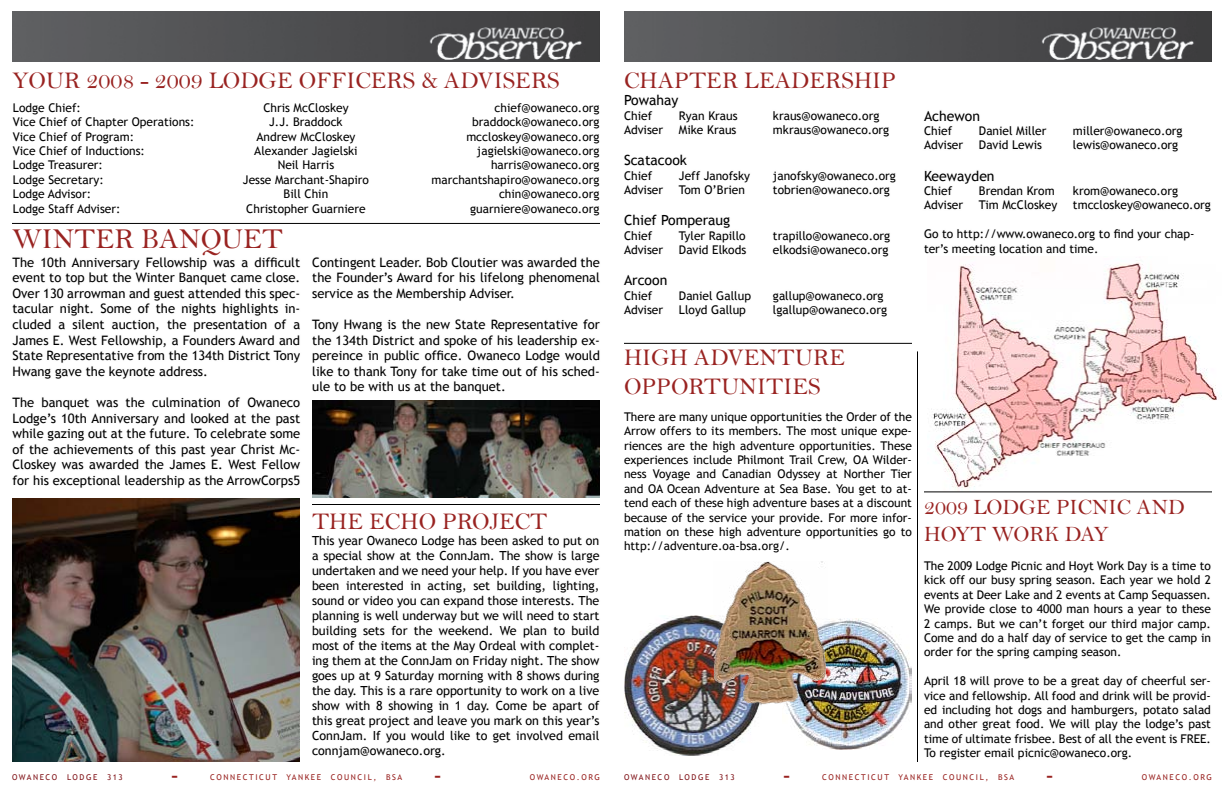
<style>
.page{position:relative;width:1224px;height:792px;background:#fff}
.page>*{position:absolute;margin:0;border:0;box-sizing:border-box;transform-origin:0 0}
.t1{font:29px "Bell";color:#992321}
.t2{font:25px "Trebuchet MS";color:#992321}
.t3{font:24px "Bell";color:#992321}
.t4{font:22px "Bell";color:#992321}
.t5{font:14px "Trebuchet MS";color:#000}
.t6{font:13px/15.6px "Trebuchet MS";color:#000;text-align:justify}
.t7{font:12.5px/15px "Trebuchet MS";color:#000;text-align:justify}
.t8{font:12px/14.4px "Trebuchet MS";color:#000;text-align:justify}
.t9{font:8px "Trebuchet MS";letter-spacing:.2em;color:#992321}
.t10{font:8px "Trebuchet MS";letter-spacing:.2em;color:#82161b}
</style>
<div class="page">
<img style="left:12px;top:12px;width:588px;height:49px">
<img style="left:624px;top:12px;width:588px;height:49px">
<hr style="left:12px;top:223px;width:588px;height:1px;background:#000">
<hr style="left:624px;top:343px;width:288px;height:1px;background:#000">
<hr style="left:917px;top:351px;width:1px;height:411px;background:#000">
<img style="left:786px;top:618px;width:126px;height:132px">
<img style="left:624px;top:615px;width:138px;height:141px">
<img style="left:713px;top:561px;width:114px;height:143px">
<hr style="left:312px;top:504px;width:288px;height:1px;background:#000">
<img style="left:12px;top:498px;width:288px;height:264px">
<img style="left:312px;top:400px;width:288px;height:97px">
<img style="left:931px;top:262px;width:286px;height:226px">
<hr style="left:924px;top:491px;width:288px;height:1px;background:#000">
<h3 class="t3" style="left:12px;top:66px;width:549px">YOUR 2008 - 2009 LODGE OFFICERS &amp; ADVISERS</h3>
<p class="t8" style="left:13px;top:101px;width:69px">Lodge Chief:</p>
<p class="t8" style="left:263px;top:101px;width:87px">Chris McCloskey</p>
<p class="t8" style="left:495px;top:101px;width:106px">chief@owaneco.org</p>
<p class="t8" style="left:13px;top:115px;width:183px">Vice Chief of Chapter Operations:</p>
<p class="t8" style="left:269px;top:115px;width:75px">J.J. Braddock</p>
<p class="t8" style="left:472px;top:115px;width:129px">braddock@owaneco.org</p>
<p class="t8" style="left:13px;top:129px;width:123px">Vice Chief of Program:</p>
<p class="t8" style="left:256px;top:129px;width:101px">Andrew McCloskey</p>
<p class="t8" style="left:466px;top:129px;width:135px">mccloskey@owaneco.org</p>
<p class="t8" style="left:13px;top:144px;width:134px">Vice Chief of Inductions:</p>
<p class="t8" style="left:254px;top:144px;width:105px">Alexander Jagielski</p>
<p class="t8" style="left:477px;top:144px;width:124px">jagielski@owaneco.org</p>
<p class="t8" style="left:13px;top:158px;width:92px">Lodge Treasurer:</p>
<p class="t8" style="left:278px;top:158px;width:58px">Neil Harris</p>
<p class="t8" style="left:491px;top:158px;width:110px">harris@owaneco.org</p>
<p class="t8" style="left:13px;top:173px;width:92px">Lodge Secretary:</p>
<p class="t8" style="left:243px;top:173px;width:127px">Jesse Marchant-Shapiro</p>
<p class="t8" style="left:432px;top:173px;width:169px">marchantshapiro@owaneco.org</p>
<p class="t8" style="left:13px;top:187px;width:80px">Lodge Advisor:</p>
<p class="t8" style="left:284px;top:187px;width:46px">Bill Chin</p>
<p class="t8" style="left:499px;top:187px;width:102px">chin@owaneco.org</p>
<p class="t8" style="left:13px;top:201px;width:109px">Lodge Staff Adviser:</p>
<p class="t8" style="left:246px;top:201px;width:121px">Christopher Guarniere</p>
<p class="t8" style="left:470px;top:201px;width:131px">guarniere@owaneco.org</p>
<h1 class="t1" style="left:12px;top:222px;width:49px">WINTER</h1>
<h1 class="t1" style="left:141px;top:222px;width:40px">BANQUET</h1>
<p class="t6" style="left:12px;top:254px;width:289px">The 10th Anniversary Fellowship was a difficult event to top but the Winter Banquet came close.<br>Over 130 arrowman and guest attended this spec&shy;tacular night. Some of the nights highlights in&shy;cluded a silent auction, the presentation of a James E. West Fellowship, a Founders Award and State Representative from the 134th District Tony Hwang gave the keynote address.</p>
<p class="t6" style="left:12px;top:395px;width:289px">The banquet was the culmination of Owaneco Lodge’s 10th Anniversary and looked at the past while gazing out at the future. To celebrate some of the achievements of this past year Christ Mc-Closkey was awarded the James E. West Fellow for his exceptional leadership as the ArrowCorps5</p>
<p class="t6" style="left:312px;top:254px;width:289px">Contingent Leader. Bob Cloutier was awarded the the Founder’s Award for his lifelong phenomenal service as the Membership Adviser.</p>
<p class="t6" style="left:312px;top:317px;width:289px">Tony Hwang is the new State Representative for the 134th District and spoke of his leadership ex&shy;pereince in public office. Owaneco Lodge would like to thank Tony for take time out of his sched&shy;ule to be with us at the banquet.</p>
<h3 class="t3" style="left:312px;top:508px;width:18px">THE</h3>
<h3 class="t3" style="left:369px;top:508px;width:18px">ECHO</h3>
<h3 class="t3" style="left:442px;top:508px;width:16px">PROJECT</h3>
<p class="t7" style="left:312px;top:533px;width:289px">This year Owaneco Lodge has been asked to put on a special show at the ConnJam. The show is large undertaken and we need your help. If you have ever been interested in acting, set building, lighting, sound or video you can expand those interests. The planning is well underway but we will need to start building sets for the weekend. We plan to build most of the items at the May Ordeal with complet&shy;ing them at the ConnJam on Friday night. The show goes up at 9 Saturday morning with 8 shows during the day. This is a rare opportunity to work on a live show with 8 showing in 1 day. Come be apart of this great project and leave you mark on this year’s ConnJam. If you would like to get involved email connjam@owaneco.org.</p>
<h3 class="t3" style="left:624px;top:66px;width:274px">CHAPTER LEADERSHIP</h3>
<p class="t5" style="left:624px;top:92px;width:56px">Powahay</p>
<p class="t8" style="left:624px;top:108px;width:30px">Chief</p>
<p class="t8" style="left:679px;top:108px;width:60px">Ryan Kraus</p>
<p class="t8" style="left:773px;top:108px;width:108px">kraus@owaneco.org</p>
<p class="t8" style="left:624px;top:123px;width:41px">Adviser</p>
<p class="t8" style="left:679px;top:123px;width:59px">Mike Kraus</p>
<p class="t8" style="left:773px;top:123px;width:118px">mkraus@owaneco.org</p>
<p class="t5" style="left:624px;top:152px;width:64px">Scatacook</p>
<p class="t8" style="left:624px;top:168px;width:30px">Chief</p>
<p class="t8" style="left:679px;top:168px;width:73px">Jeff Janofsky</p>
<p class="t8" style="left:773px;top:168px;width:124px">janofsky@owaneco.org</p>
<p class="t8" style="left:624px;top:183px;width:41px">Adviser</p>
<p class="t8" style="left:679px;top:183px;width:67px">Tom O’Brien</p>
<p class="t8" style="left:773px;top:183px;width:118px">tobrien@owaneco.org</p>
<p class="t5" style="left:624px;top:212px;width:108px">Chief Pomperaug</p>
<p class="t8" style="left:624px;top:228px;width:30px">Chief</p>
<p class="t8" style="left:679px;top:228px;width:68px">Tyler Rapillo</p>
<p class="t8" style="left:773px;top:228px;width:119px">trapillo@owaneco.org</p>
<p class="t8" style="left:624px;top:243px;width:41px">Adviser</p>
<p class="t8" style="left:679px;top:243px;width:69px">David Elkods</p>
<p class="t8" style="left:773px;top:243px;width:117px">elkodsi@owaneco.org</p>
<p class="t5" style="left:624px;top:272px;width:45px">Arcoon</p>
<p class="t8" style="left:624px;top:288px;width:30px">Chief</p>
<p class="t8" style="left:679px;top:288px;width:74px">Daniel Gallup</p>
<p class="t8" style="left:773px;top:288px;width:112px">gallup@owaneco.org</p>
<p class="t8" style="left:624px;top:303px;width:41px">Adviser</p>
<p class="t8" style="left:679px;top:303px;width:68px">Lloyd Gallup</p>
<p class="t8" style="left:773px;top:303px;width:116px">lgallup@owaneco.org</p>
<p class="t5" style="left:924px;top:107px;width:58px">Achewon</p>
<p class="t8" style="left:924px;top:124px;width:30px">Chief</p>
<p class="t8" style="left:979px;top:124px;width:69px">Daniel Miller</p>
<p class="t8" style="left:1073px;top:124px;width:111px">miller@owaneco.org</p>
<p class="t8" style="left:924px;top:138px;width:41px">Adviser</p>
<p class="t8" style="left:979px;top:138px;width:65px">David Lewis</p>
<p class="t8" style="left:1073px;top:138px;width:107px">lewis@owaneco.org</p>
<p class="t5" style="left:924px;top:167px;width:72px">Keewayden</p>
<p class="t8" style="left:924px;top:184px;width:30px">Chief</p>
<p class="t8" style="left:979px;top:184px;width:77px">Brendan Krom</p>
<p class="t8" style="left:1073px;top:184px;width:107px">krom@owaneco.org</p>
<p class="t8" style="left:924px;top:198px;width:41px">Adviser</p>
<p class="t8" style="left:979px;top:198px;width:80px">Tim McCloskey</p>
<p class="t8" style="left:1073px;top:198px;width:139px">tmccloskey@owaneco.org</p>
<p class="t8" style="left:924px;top:227px;width:272px">Go to http://www.owaneco.org to find your chap&shy;ter’s meeting location and time.</p>
<h3 class="t3" style="left:624px;top:343px;width:34px">HIGH</h3>
<h3 class="t3" style="left:694px;top:343px;width:35px">ADVENTURE</h3>
<h3 class="t3" style="left:624px;top:372px;width:34px">OPPORTUNITIES</h3>
<p class="t8" style="left:624px;top:409px;width:289px">There are many unique opportunities the Order of the Arrow offers to its members. The most unique expe&shy;riences are the high adventure opportunities. These experiences include Philmont Trail Crew, OA Wilder&shy;ness Voyage and Canadian Odyssey at Norther Tier and OA Ocean Adventure at Sea Base. You get to at&shy;tend each of these high adventure bases at a discount because of the service your provide. For more infor&shy;mation on these high adventure opportunities go to http://adventure.oa-bsa.org/.</p>
<h3 class="t4" style="left:924px;top:494px;width:80px">2009 LODGE</h3>
<h3 class="t4" style="left:1056px;top:494px;width:14px">PICNIC</h3>
<h3 class="t4" style="left:1137px;top:494px;width:17px">AND</h3>
<h3 class="t4" style="left:924px;top:521px;width:17px">HOYT</h3>
<h3 class="t4" style="left:992px;top:521px;width:19px">WOR</h3>
<h3 class="t4" style="left:1044px;top:521px;width:37px">K DAY</h3>
<p class="t8" style="left:924px;top:559px;width:288px">The 2009 Lodge Picnic and Hoyt Work Day is a time to kick off our busy spring season. Each year we hold 2 events at Deer Lake and 2 events at Camp Sequassen.<br>We provide close to 4000 man hours a year to these 2 camps. But we can’t forget our third major camp.<br>Come and do a half day of service to get the camp in order for the spring camping season.</p>
<p class="t8" style="left:924px;top:674px;width:288px">April 18 will prove to be a great day of cheerful ser&shy;vice and fellowship. All food and drink will be provid&shy;ed including hot dogs and hamburgers, potato salad and other great food. We will play the lodge’s past time of ultimate frisbee. Best of all the event is FREE.<br>To register email picnic@owaneco.org.</p>
<p class="t10" style="left:12px;top:772px;width:112px">OWANECO LODGE 313</p>
<h2 class="t2" style="left:170px;top:761px;width:11px">-</h2>
<p class="t9" style="left:210px;top:772px;width:194px">CONNECTICUT YANKEE COUNCIL, BSA</p>
<h2 class="t2" style="left:433px;top:761px;width:11px">-</h2>
<p class="t9" style="left:530px;top:772px;width:72px">OWANECO.ORG</p>
<p class="t10" style="left:624px;top:772px;width:112px">OWANECO LODGE 313</p>
<h2 class="t2" style="left:782px;top:761px;width:11px">-</h2>
<p class="t9" style="left:822px;top:772px;width:194px">CONNECTICUT YANKEE COUNCIL, BSA</p>
<h2 class="t2" style="left:1045px;top:761px;width:11px">-</h2>
<p class="t9" style="left:1142px;top:772px;width:72px">OWANECO.ORG</p>
</div>
